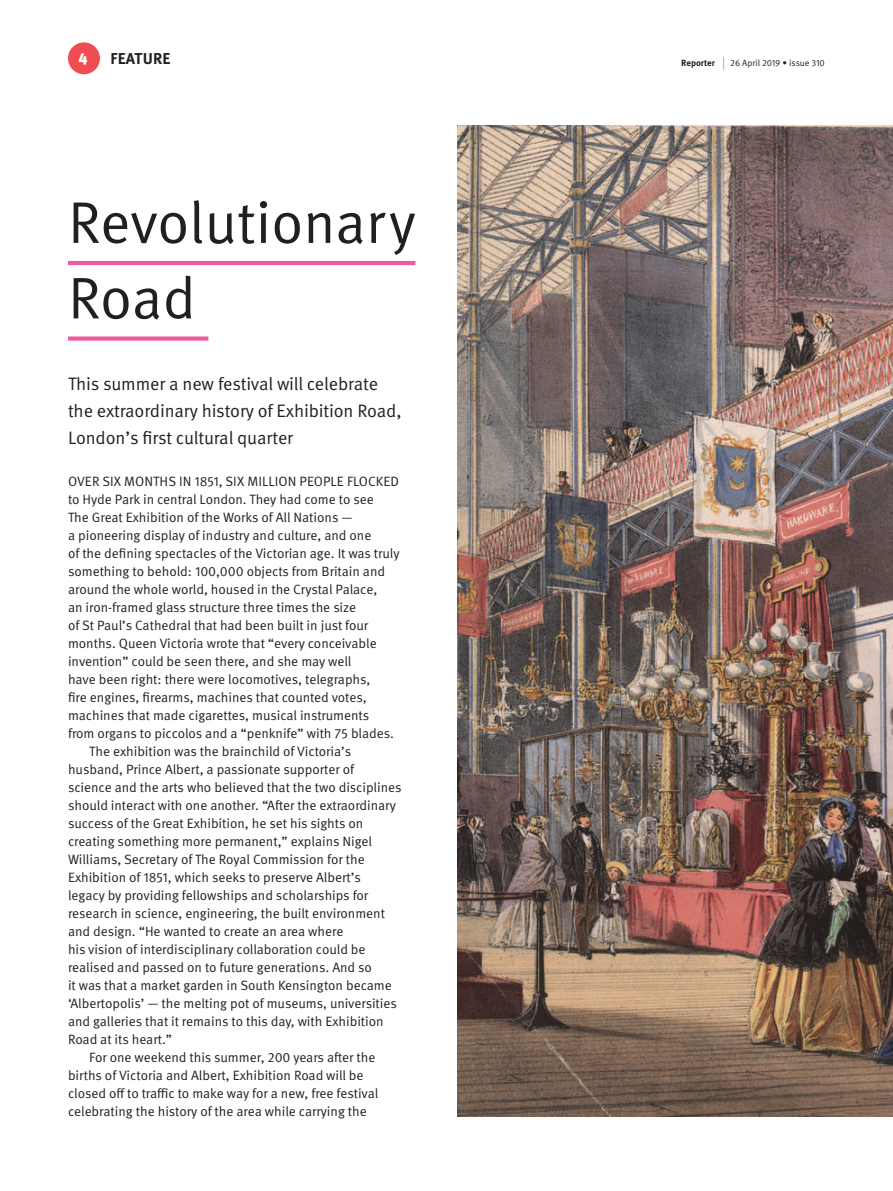
<style>
.page{position:relative;width:893px;height:1191px;background:#fff}
.page>*{position:absolute;margin:0;border:0;box-sizing:border-box;transform-origin:0 0}
.t1{font:58.65px/75.4px "Meta OT";letter-spacing:-.005em;color:#231f20}
.t2{font:18px/27px "Meta OT Norm";letter-spacing:-.01em;color:#231f20}
.t3{font:700 15.75px "Meta OT";letter-spacing:.01em;color:#231f20}
.t4{font:900 15.75px "Meta OT";color:#fff}
.t5{font:13.5px "Meta OT";letter-spacing:-.005em;color:#231f20}
.t6{font:13.5px "Meta OT";letter-spacing:-.005em;color:#231f20;scale:.33 1}
.t7{font:9px "Meta OT";letter-spacing:-.005em;color:#231f20}
.t8{font:700 9px "Meta OT";letter-spacing:-.005em;color:#231f20}
</style>
<div class="page">
<div style="left:68px;top:42px;width:32px;height:32px;background:#ef4d52;border-radius:50%"></div>
<hr style="left:68px;top:261px;width:347px;height:4px;background:#ef59a1">
<div style="left:68px;top:336px;width:140px;height:5px;background:#ef59a1"></div>
<img style="left:457px;top:126px;width:436px;height:990px">
<p class="t4" style="left:79px;top:49px;width:11px">4</p>
<p class="t3" style="left:111px;top:48px;width:61px">FEATURE</p>
<p class="t6" style="left:723px;top:54px;width:5px">|</p>
<p class="t7" style="left:730px;top:57px;width:96px">26 April 2019 • issue 310</p>
<p class="t8" style="left:681px;top:57px;width:35px">Reporter</p>
<h1 class="t1" style="left:68px;top:186px;width:349px">Revolutionary<br>Road</h1>
<h2 class="t2" style="left:68px;top:370px;width:335px">This summer a new festival will celebrate the extraordinary history of Exhibition Road,<br>London’s first cultural quarter</h2>
<p class="t5" style="left:68px;top:473px;width:333px">OVER SIX MONTHS IN 1851, SIX MILLION PEOPLE FLOCKED</p>
<p class="t5" style="left:68px;top:491px;width:307px">to Hyde Park in central London. They had come to see</p>
<p class="t5" style="left:68px;top:509px;width:286px">The Great Exhibition of the Works of All Nations —</p>
<p class="t5" style="left:68px;top:527px;width:305px">a pioneering display of industry and culture, and one</p>
<p class="t5" style="left:68px;top:545px;width:333px">of the defining spectacles of the Victorian age. It was truly</p>
<p class="t5" style="left:68px;top:563px;width:319px">something to behold: 100,000 objects from Britain and</p>
<p class="t5" style="left:68px;top:581px;width:311px">around the whole world, housed in the Crystal Palace,</p>
<p class="t5" style="left:68px;top:599px;width:290px">an iron-framed glass structure three times the size</p>
<p class="t5" style="left:68px;top:617px;width:302px">of St Paul’s Cathedral that had been built in just four</p>
<p class="t5" style="left:68px;top:635px;width:310px">months. Queen Victoria wrote that “every conceivable</p>
<p class="t5" style="left:68px;top:653px;width:285px">invention” could be seen there, and she may well</p>
<p class="t5" style="left:68px;top:671px;width:304px">have been right: there were locomotives, telegraphs,</p>
<p class="t5" style="left:68px;top:689px;width:300px">fire engines, firearms, machines that counted votes,</p>
<p class="t5" style="left:68px;top:707px;width:303px">machines that made cigarettes, musical instruments</p>
<p class="t5" style="left:68px;top:725px;width:327px">from organs to piccolos and a “penknife” with 75 blades.</p>
<p class="t5" style="left:89px;top:743px;width:264px">The exhibition was the brainchild of Victoria’s</p>
<p class="t5" style="left:68px;top:761px;width:288px">husband, Prince Albert, a passionate supporter of</p>
<p class="t5" style="left:68px;top:779px;width:335px">science and the arts who believed that the two disciplines</p>
<p class="t5" style="left:68px;top:797px;width:329px">should interact with one another. “After the extraordinary</p>
<p class="t5" style="left:68px;top:815px;width:297px">success of the Great Exhibition, he set his sights on</p>
<p class="t5" style="left:68px;top:833px;width:306px">creating something more permanent,” explains Nigel</p>
<p class="t5" style="left:68px;top:851px;width:298px">Williams, Secretary of The Royal Commission for the</p>
<p class="t5" style="left:68px;top:869px;width:294px">Exhibition of 1851, which seeks to preserve Albert’s</p>
<p class="t5" style="left:68px;top:887px;width:302px">legacy by providing fellowships and scholarships for</p>
<p class="t5" style="left:68px;top:905px;width:318px">research in science, engineering, the built environment</p>
<p class="t5" style="left:68px;top:923px;width:277px">and design. “He wanted to create an area where</p>
<p class="t5" style="left:68px;top:941px;width:299px">his vision of interdisciplinary collaboration could be</p>
<p class="t5" style="left:68px;top:959px;width:305px">realised and passed on to future generations. And so</p>
<p class="t5" style="left:68px;top:977px;width:325px">it was that a market garden in South Kensington became</p>
<p class="t5" style="left:68px;top:995px;width:330px">‘Albertopolis’ — the melting pot of museums, universities</p>
<p class="t5" style="left:68px;top:1013px;width:317px">and galleries that it remains to this day, with Exhibition</p>
<p class="t5" style="left:68px;top:1031px;width:106px">Road at its heart.”</p>
<p class="t5" style="left:89px;top:1049px;width:288px">For one weekend this summer, 200 years after the</p>
<p class="t5" style="left:68px;top:1067px;width:297px">births of Victoria and Albert, Exhibition Road will be</p>
<p class="t5" style="left:68px;top:1085px;width:312px">closed off to traffic to make way for a new, free festival</p>
<p class="t5" style="left:68px;top:1103px;width:300px">celebrating the history of the area while carrying the</p>
</div>
